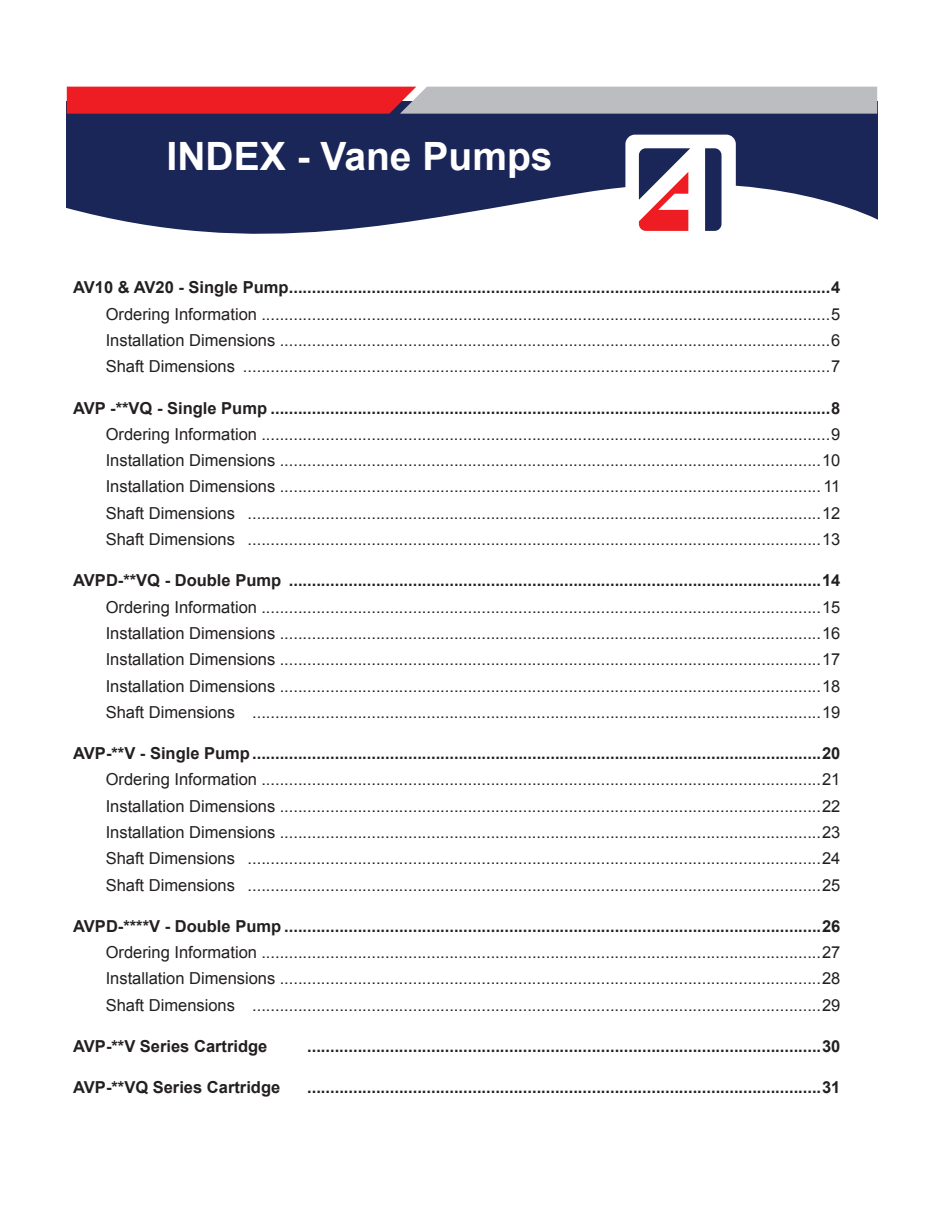
<style>
.page{position:relative;width:944px;height:1214px;background:#fff}
.page>*{position:absolute;margin:0;border:0;box-sizing:border-box;transform-origin:0 0}
.t1{font:700 39px "Arial";color:#fff}
.t2{font:16.5px/26.2px "Arial";color:#231f20;text-align:justify}
.t3{font:700 16.5px "Arial";color:#231f20}
</style>
<div class="page">
<svg style="left:67px;top:114px;width:810px;height:120px;fill:#1a2657"></svg>
<svg style="left:67px;top:87px;width:810px;height:27px;background:#cd787d"></svg>
<div style="left:625px;top:135px;width:110px;height:110px;background:#fff;border-radius:10px"></div>
<svg style="left:639px;top:148px;width:51px;height:83px"></svg>
<svg style="left:705px;top:148px;width:16px;height:83px"></svg>
<h1 class="t1" style="left:167px;top:131px;width:387px">INDEX - Vane Pumps</h1>
<p class="t3" style="left:73px;top:276px;width:768px">AV10 &amp; AV20 - Single Pump......................................................................................................................4</p>
<p class="t2" style="left:106px;top:301px;width:736px">Ordering Information ............................................................................................................................5<br>Installation Dimensions ........................................................................................................................6<br>Shaft Dimensions ................................................................................................................................7</p>
<p class="t3" style="left:73px;top:397px;width:768px">AVP -**VQ - Single Pump ..........................................................................................................................8</p>
<p class="t2" style="left:106px;top:421px;width:736px">Ordering Information ............................................................................................................................9<br>Installation Dimensions ......................................................................................................................10<br>Installation Dimensions ......................................................................................................................11<br>Shaft Dimensions .............................................................................................................................12<br>Shaft Dimensions .............................................................................................................................13</p>
<p class="t3" style="left:73px;top:569px;width:768px">AVPD-**VQ - Double Pump ....................................................................................................................14</p>
<p class="t2" style="left:106px;top:594px;width:736px">Ordering Information ..........................................................................................................................15<br>Installation Dimensions ......................................................................................................................16<br>Installation Dimensions ......................................................................................................................17<br>Installation Dimensions ......................................................................................................................18<br>Shaft Dimensions ............................................................................................................................19</p>
<p class="t3" style="left:73px;top:742px;width:768px">AVP-**V - Single Pump............................................................................................................................20</p>
<p class="t2" style="left:106px;top:766px;width:736px">Ordering Information ..........................................................................................................................21<br>Installation Dimensions ......................................................................................................................22<br>Installation Dimensions ......................................................................................................................23<br>Shaft Dimensions .............................................................................................................................24<br>Shaft Dimensions .............................................................................................................................25</p>
<p class="t3" style="left:73px;top:915px;width:768px">AVPD-****V - Double Pump .....................................................................................................................26</p>
<p class="t2" style="left:106px;top:939px;width:736px">Ordering Information ..........................................................................................................................27<br>Installation Dimensions ......................................................................................................................28<br>Shaft Dimensions ............................................................................................................................29</p>
<p class="t3" style="left:73px;top:1035px;width:196px">AVP-**V Series Cartridge</p>
<p class="t3" style="left:307px;top:1035px;width:534px">................................................................................................................30</p>
<p class="t3" style="left:73px;top:1076px;width:208px">AVP-**VQ Series Cartridge</p>
<p class="t3" style="left:307px;top:1076px;width:534px">................................................................................................................31</p>
</div>
